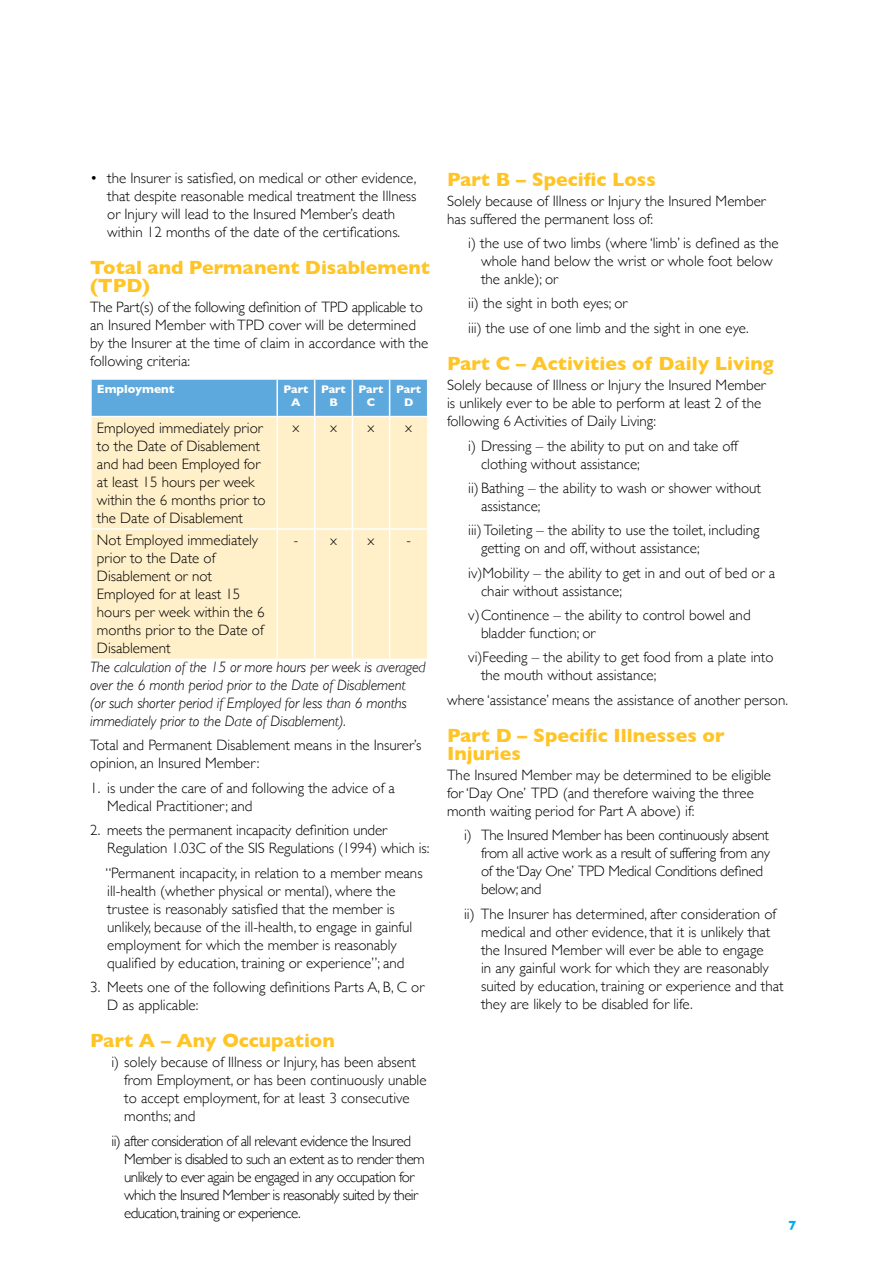
<style>
.page{position:relative;width:893px;height:1263px;background:#fff}
.page>*{position:absolute;margin:0;border:0;box-sizing:border-box;transform-origin:0 0}
.t1{font:700 19.5px/18px "Gill Sans";color:#ffc425}
.t2{font:300 15px/18px "Gill Sans";color:#000}
.t3{font:300 15px/18px "Gill Sans";letter-spacing:-.04em;color:#000}
.t4{font:italic 300 15px/18px "Gill Sans";letter-spacing:-.01em;color:#000}
.t5{font:300 15px/18px "Gill Sans";letter-spacing:-.02em;color:#000}
.t6{font:300 14.25px "Gill Sans";color:#000}
.t7{font:700 13.5px "Gill Sans";color:#00aeef}
.t8{font:700 12px "Gill Sans";color:#fff}
.t9{font:700 11.25px/13.2px "Gill Sans";letter-spacing:-.015em;color:#fff;text-align:center}
</style>
<div class="page">
<div style="left:92px;top:380px;width:335px;height:36px;background:#5da9dd"></div>
<div style="left:92px;top:417px;width:335px;height:241px;background:#fff0c9"></div>
<hr style="left:276px;top:380px;width:2px;height:36px;background:#fff">
<hr style="left:314px;top:380px;width:1px;height:36px;background:#fff">
<hr style="left:352px;top:380px;width:1px;height:36px;background:#fff">
<hr style="left:389px;top:380px;width:1px;height:36px;background:#fff">
<hr style="left:276px;top:417px;width:2px;height:111px;background:#fff">
<hr style="left:314px;top:417px;width:1px;height:111px;background:#fff">
<hr style="left:352px;top:417px;width:1px;height:111px;background:#fff">
<hr style="left:389px;top:417px;width:1px;height:111px;background:#fff">
<hr style="left:90px;top:528px;width:187px;height:2px;background:#fff">
<hr style="left:277px;top:528px;width:38px;height:2px;background:#fff">
<hr style="left:276px;top:530px;width:2px;height:128px;background:#fff">
<hr style="left:315px;top:528px;width:37px;height:2px;background:#fff">
<hr style="left:314px;top:530px;width:1px;height:128px;background:#fff">
<hr style="left:352px;top:528px;width:38px;height:2px;background:#fff">
<hr style="left:352px;top:530px;width:1px;height:128px;background:#fff">
<hr style="left:390px;top:528px;width:38px;height:2px;background:#fff">
<hr style="left:389px;top:530px;width:1px;height:128px;background:#fff">
<p class="t2" style="left:107px;top:168px;width:311px;text-indent:-17px">• the Insurer is satisfied, on medical or other evidence, that despite reasonable medical treatment the Illness or Injury will lead to the Insured Member’s death within 12 months of the date of the certifications.</p>
<h1 class="t1" style="left:90px;top:258px;width:341px">Total and Permanent Disablement (TPD)</h1>
<p class="t2" style="left:90px;top:297px;width:340px">The Part(s) of the following definition of TPD applicable to an Insured Member with TPD cover will be determined by the Insurer at the time of claim in accordance with the following criteria:</p>
<p class="t8" style="left:97px;top:380px;width:79px">Employment</p>
<p class="t9" style="left:284px;top:382px;width:26px">Part<br>A</p>
<p class="t9" style="left:321px;top:382px;width:26px">Part<br>B</p>
<p class="t9" style="left:359px;top:382px;width:26px">Part<br>C</p>
<p class="t9" style="left:396px;top:382px;width:26px">Part<br>D</p>
<p class="t2" style="left:97px;top:418px;width:170px">Employed immediately prior to the Date of Disablement and had been Employed for at least 15 hours per week within the 6 months prior to the Date of Disablement</p>
<p class="t6" style="left:293px;top:416px;width:8px">x</p>
<p class="t6" style="left:330px;top:416px;width:8px">x</p>
<p class="t6" style="left:368px;top:416px;width:8px">x</p>
<p class="t6" style="left:405px;top:416px;width:8px">x</p>
<p class="t2" style="left:97px;top:531px;width:169px">Not Employed immediately prior to the Date of<br>Disablement or not<br>Employed for at least 15 hours per week within the 6 months prior to the Date of<br>Disablement</p>
<p class="t6" style="left:294px;top:529px;width:45px">- x</p>
<p class="t6" style="left:368px;top:529px;width:8px">x</p>
<p class="t6" style="left:406px;top:529px;width:6px">-</p>
<p class="t4" style="left:90px;top:658px;width:337px">The calculation of the 15 or more hours per week is averaged over the 6 month period prior to the Date of Disablement<br>(or such shorter period if Employed for less than 6 months immediately prior to the Date of Disablement).</p>
<p class="t2" style="left:90px;top:736px;width:333px">Total and Permanent Disablement means in the Insurer’s opinion, an Insured Member:</p>
<p class="t2" style="left:107px;top:778px;width:289px;text-indent:-17px">1. is under the care of and following the advice of a<br>Medical Practitioner; and</p>
<p class="t2" style="left:107px;top:821px;width:324px;text-indent:-17px">2. meets the permanent incapacity definition under<br>Regulation 1.03C of the SIS Regulations (1994) which is:</p>
<p class="t2" style="left:105px;top:863px;width:319px">“Permanent incapacity, in relation to a member means ill-health (whether physical or mental), where the trustee is reasonably satisfied that the member is unlikely, because of the ill-health, to engage in gainful employment for which the member is reasonably qualified by education, training or experience”; and</p>
<p class="t2" style="left:107px;top:977px;width:319px;text-indent:-17px">3. Meets one of the following definitions Parts A, B, C or<br>D as applicable:</p>
<h1 class="t1" style="left:90px;top:1031px;width:246px">Part A – Any Occupation</h1>
<p class="t2" style="left:124px;top:1053px;width:304px;text-indent:-13px">i) solely because of Illness or Injury, has been absent from Employment, or has been continuously unable to accept employment, for at least 3 consecutive months; and</p>
<p class="t3" style="left:124px;top:1131px;width:302px;text-indent:-13px">ii) after consideration of all relevant evidence the Insured Member is disabled to such an extent as to render them unlikely to ever again be engaged in any occupation for which the Insured Member is reasonably suited by their education, training or experience.</p>
<h1 class="t1" style="left:447px;top:170px;width:210px">Part B – Specific Loss</h1>
<p class="t2" style="left:447px;top:191px;width:320px">Solely because of Illness or Injury the Insured Member has suffered the permanent loss of:</p>
<p class="t2" style="left:481px;top:233px;width:299px;text-indent:-13px">i) the use of two limbs (where ‘limb’ is defined as the whole hand below the wrist or whole foot below the ankle); or</p>
<p class="t2" style="left:468px;top:291px;width:282px;line-height:24.3px">ii) the sight in both eyes; or<br>iii) the use of one limb and the sight in one eye.</p>
<h1 class="t1" style="left:447px;top:354px;width:328px">Part C – Activities of Daily Living</h1>
<p class="t2" style="left:447px;top:375px;width:320px">Solely because of Illness or Injury the Insured Member is unlikely ever to be able to perform at least 2 of the following 6 Activities of Daily Living:</p>
<p class="t2" style="left:481px;top:436px;width:258px;text-indent:-13px">i) Dressing – the ability to put on and take off clothing without assistance;</p>
<p class="t2" style="left:481px;top:478px;width:281px;text-indent:-13px">ii) Bathing – the ability to wash or shower without assistance;</p>
<p class="t2" style="left:481px;top:521px;width:280px;text-indent:-13px">iii) Toileting – the ability to use the toilet, including getting on and off, without assistance;</p>
<p class="t2" style="left:481px;top:563px;width:296px;text-indent:-13px">iv)Mobility – the ability to get in and out of bed or a chair without assistance;</p>
<p class="t2" style="left:481px;top:605px;width:271px;text-indent:-13px">v)Continence – the ability to control bowel and bladder function; or</p>
<p class="t2" style="left:481px;top:648px;width:294px;text-indent:-13px">vi)Feeding – the ability to get food from a plate into the mouth without assistance;</p>
<p class="t2" style="left:447px;top:690px;width:342px">where ‘assistance’ means the assistance of another person.</p>
<h1 class="t1" style="left:447px;top:726px;width:279px">Part D – Specific Illnesses or<br>Injuries</h1>
<p class="t2" style="left:447px;top:765px;width:325px">The Insured Member may be determined to be eligible for ‘Day One’ TPD (and therefore waiving the three month waiting period for Part A above) if:</p>
<p class="t5" style="left:481px;top:826px;width:290px;text-indent:-17px">i) The Insured Member has been continuously absent from all active work as a result of suffering from any of the ‘Day One’ TPD Medical Conditions defined below; and</p>
<p class="t2" style="left:481px;top:904px;width:304px;text-indent:-17px">ii) The Insurer has determined, after consideration of medical and other evidence, that it is unlikely that the Insured Member will ever be able to engage<br>in any gainful work for which they are reasonably suited by education, training or experience and that they are likely to be disabled for life.</p>
<p class="t7" style="left:788px;top:1214px;width:10px">7</p>
</div>
